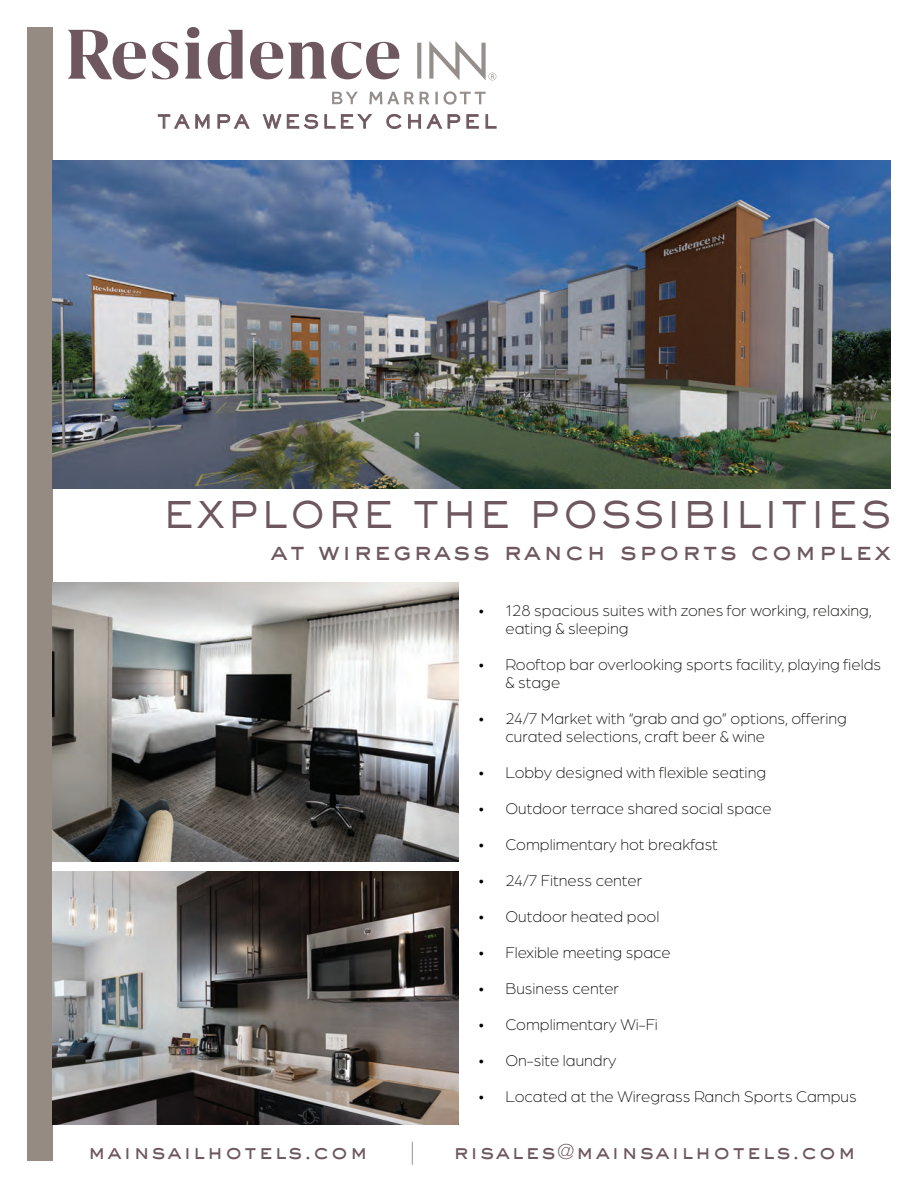
<style>
.page{position:relative;width:918px;height:1188px;background:#fff}
.page>*{position:absolute;margin:0;border:0;box-sizing:border-box;transform-origin:0 0}
.t1{font:500 36px "AT Sackers Gothic";letter-spacing:.075em;color:#6e575f}
.t2{font:500 25.5px "AT Sackers Gothic";letter-spacing:.075em;color:#6e575f}
.t3{font:500 21px "AT Sackers Gothic";letter-spacing:.075em;color:#6e575f}
.t4{font:italic 200 condensed 21px "Helvetica Neue LT Std";color:#6e575f}
.t5{font:500 18px "AT Sackers Gothic";letter-spacing:.2em;color:#6e575f}
.t6{font:300 16.5px/18px "Arboria";color:#040503}
.s1{font-family:"Helvetica Neue LT Std";font-weight:100;font-stretch:condensed}
</style>
<div class="page">
<svg style="left:332px;top:91px;width:154px;height:14px"></svg>
<svg style="left:68px;top:27px;width:331px;height:52px"></svg>
<svg style="left:417px;top:41px;width:79px;height:39px"></svg>
<svg style="left:158px;top:114px;width:52px;height:15px"></svg>
<svg style="left:217px;top:114px;width:33px;height:15px"></svg>
<svg style="left:263px;top:114px;width:55px;height:15px"></svg>
<svg style="left:324px;top:114px;width:48px;height:15px"></svg>
<svg style="left:386px;top:114px;width:16px;height:15px"></svg>
<svg style="left:408px;top:114px;width:71px;height:15px"></svg>
<svg style="left:485px;top:114px;width:12px;height:15px"></svg>
<div style="left:27px;top:27px;width:26px;height:1134px;background:#968b83"></div>
<img style="left:53px;top:160px;width:838px;height:329px">
<img style="left:53px;top:871px;width:406px;height:254px">
<img style="left:53px;top:583px;width:406px;height:279px">
<p class="t5" style="left:157px;top:110px;width:341px">TAMPA WESLEY CHAPEL</p>
<h1 class="t1" style="left:164px;top:491px;width:729px">EXPLORE THE POSSIBILITIES</h1>
<h2 class="t2" style="left:270px;top:533px;width:622px">at wiregrass ranch sports complex</h2>
<p class="t6" style="left:505px;top:601px;width:368px;text-indent:-27px">• 128 spacious suites with zones for working, relaxing, eating &amp; sleeping</p>
<p class="t6" style="left:505px;top:655px;width:377px;text-indent:-27px">• Rooftop bar overlooking sports facility, playing fields &amp; stage</p>
<p class="t6" style="left:505px;top:709px;width:343px;text-indent:-27px">• 24/7 Market with “grab and go” options, offering curated selections, craft beer &amp; wine</p>
<p class="t6" style="left:478px;top:763px;width:289px">• Lobby designed with flexible seating</p>
<p class="t6" style="left:478px;top:799px;width:295px">• Outdoor terrace shared social space</p>
<p class="t6" style="left:478px;top:835px;width:241px">• Complimentary hot breakfast</p>
<p class="t6" style="left:478px;top:871px;width:165px">• 24/7 Fitness center</p>
<p class="t6" style="left:478px;top:907px;width:182px">• Outdoor heated pool</p>
<p class="t6" style="left:478px;top:943px;width:194px">• Flexible meeting space</p>
<p class="t6" style="left:478px;top:979px;width:142px">• Business center</p>
<p class="t6" style="left:478px;top:1015px;width:181px">• Complimentary Wi-Fi</p>
<p class="t6" style="left:478px;top:1051px;width:140px">• On-site laundry</p>
<p class="t6" style="left:478px;top:1087px;width:380px">• Located at the Wiregrass Ranch Sports Campus</p>
<p class="t3" style="left:88px;top:1137px;width:282px">mainsailhotels.com</p>
<p class="t4" style="left:407px;top:1140px;width:9px">|</p>
<p class="t3" style="left:454px;top:1137px;width:404px">risales<span class="s1">@</span>mainsailhotels.com</p>
</div>
